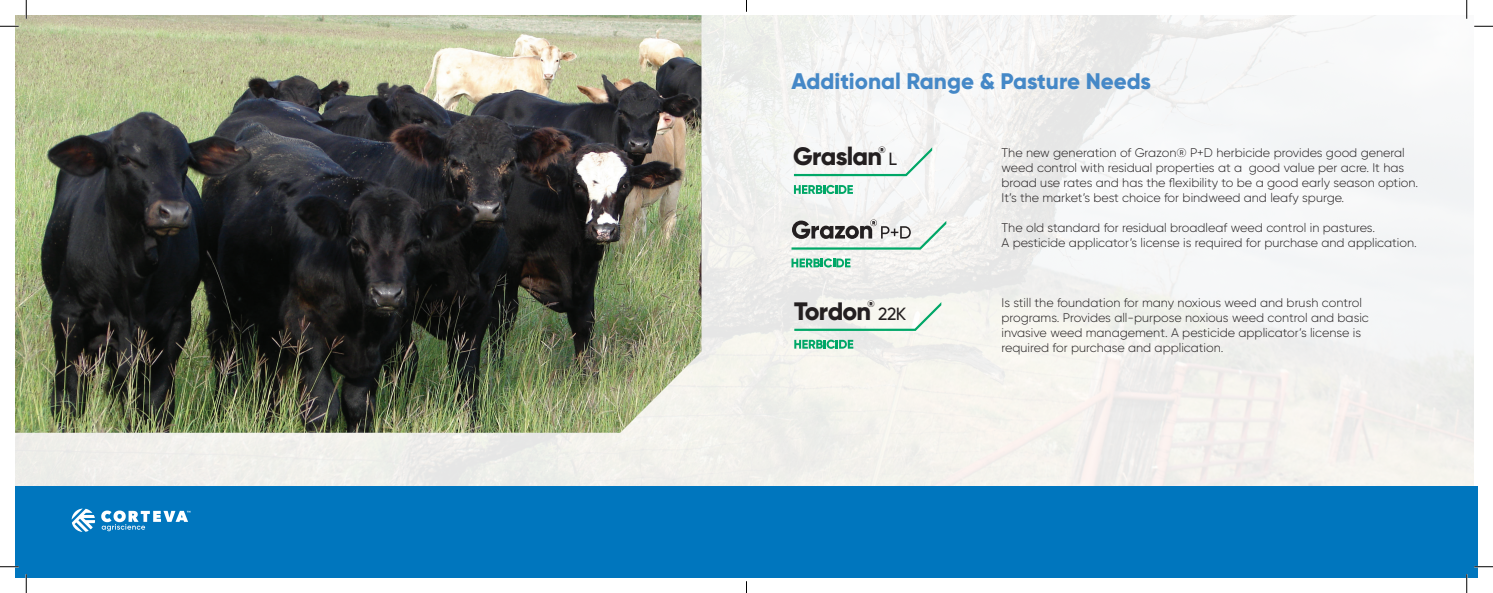
<style>
.page{position:relative;width:1493px;height:593px;background:#fff}
.page>*{position:absolute;margin:0;border:0;box-sizing:border-box;transform-origin:0 0}
.t1{font:800 25.12px "Gilroy";letter-spacing:-.035em;color:#231f20}
.t2{font:800 22.5px "Gilroy";color:#4588c7}
.t3{font:500 17.62px "Gilroy";color:#231f20}
.t4{font:300 12.5px/15px "Gilroy";color:#231f20}
.t5{font:800 9.25px "Gilroy";color:#231f20}
</style>
<div class="page">
<img style="left:15px;top:15px;width:1458px;height:472px">
<img style="left:15px;top:15px;width:686px;height:417px">
<svg style="left:794px;top:147px;width:138px;height:29px"></svg>
<svg style="left:794px;top:185px;width:59px;height:9px"></svg>
<svg style="left:794px;top:302px;width:147px;height:29px"></svg>
<svg style="left:794px;top:339px;width:59px;height:10px"></svg>
<svg style="left:791px;top:258px;width:59px;height:9px"></svg>
<svg style="left:791px;top:219px;width:155px;height:30px"></svg>
<div style="left:15px;top:487px;width:1463px;height:91px;background:#0076be"></div>
<svg style="left:72px;top:508px;width:23px;height:24px"></svg>
<svg style="left:101px;top:510px;width:89px;height:21px"></svg>
<svg style="left:0;top:25px;width:19px;height:2px"></svg>
<svg style="left:1474px;top:25px;width:18px;height:2px"></svg>
<svg style="left:0;top:565px;width:19px;height:2px"></svg>
<svg style="left:1474px;top:565px;width:18px;height:2px"></svg>
<svg style="left:25px;top:0;width:2px;height:19px"></svg>
<svg style="left:25px;top:574px;width:2px;height:18px"></svg>
<svg style="left:1465px;top:0;width:2px;height:19px"></svg>
<svg style="left:1465px;top:574px;width:2px;height:18px"></svg>
<h2 class="t2" style="left:791px;top:67px;width:361px">Additional Range &amp; Pasture Needs</h2>
<h1 class="t1" style="left:793px;top:140px;width:90px">Graslan</h1>
<p class="t5" style="left:878px;top:143px;width:9px">®</p>
<h3 class="t3" style="left:888px;top:148px;width:10px">L</h3>
<p class="t4" style="left:1001px;top:145px;width:418px">The new generation of Grazon® P+D herbicide provides good general weed control with residual properties at a good value per acre. It has broad use rates and has the flexibility to be a good early season option.<br>It’s the market’s best choice for bindweed and leafy spurge.</p>
<p class="t4" style="left:1001px;top:220px;width:417px">The old standard for residual broadleaf weed control in pastures.<br>A pesticide applicator’s license is required for purchase and application.</p>
<p class="t5" style="left:867px;top:298px;width:9px">®</p>
<h1 class="t1" style="left:794px;top:295px;width:78px">Tordon</h1>
<h3 class="t3" style="left:878px;top:303px;width:30px">22K</h3>
<p class="t4" style="left:1001px;top:295px;width:369px">Is still the foundation for many noxious weed and brush control programs. Provides all-purpose noxious weed control and basic invasive weed management. A pesticide applicator’s license is required for purchase and application.</p>
</div>
